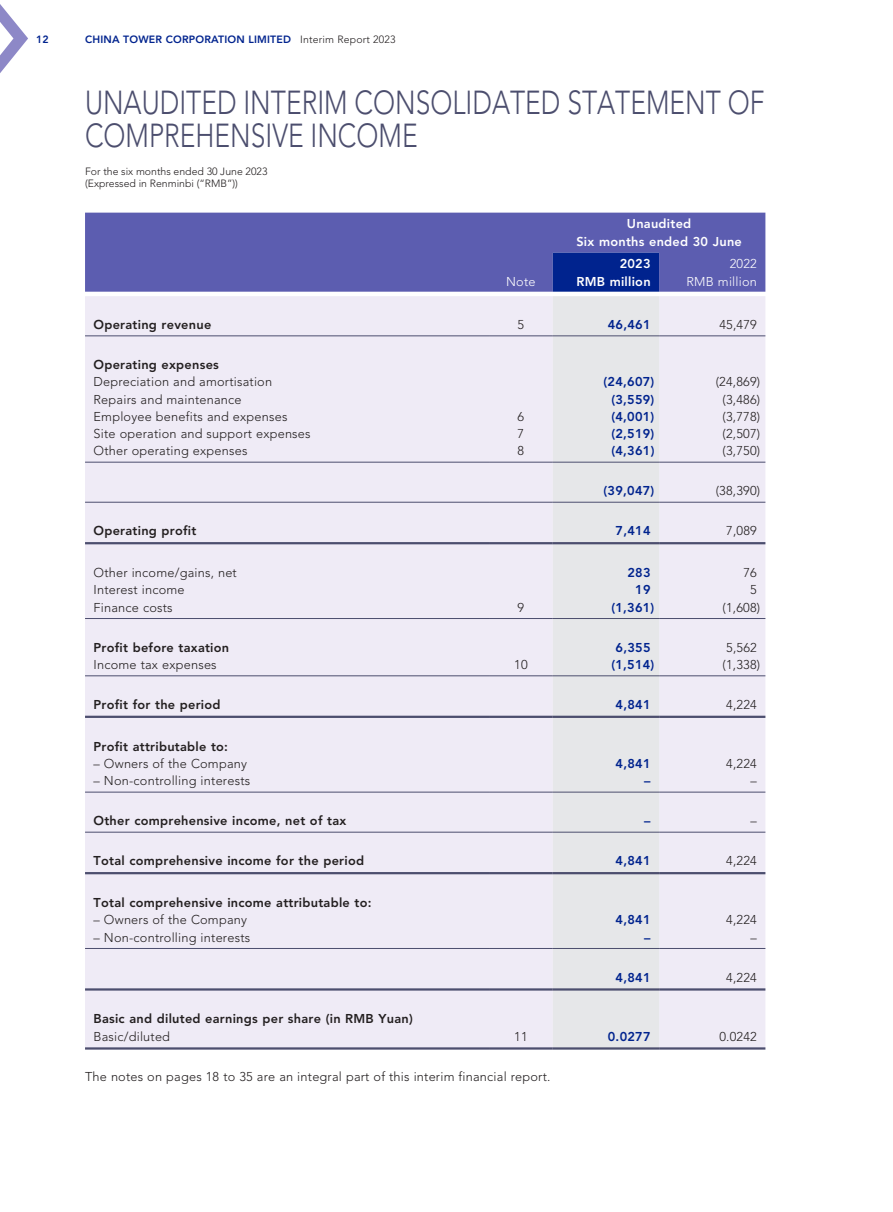
<style>
.page{position:relative;width:893px;height:1212px;background:#fff}
.page>*{position:absolute;margin:0;border:0;box-sizing:border-box;transform-origin:0 0}
.t1{font:300 33px/33px "Avenir LT Std";color:#4c4e6e;scale:.8 1}
.t2{font:300 12.75px "Avenir LT Std";letter-spacing:.015em;color:#231f20}
.t3{font:800 12.75px "Avenir LT Std";letter-spacing:.02em;color:#231f20}
.t4{font:800 12.75px "Avenir LT Std";letter-spacing:.02em;color:#00238e}
.t5{font:800 12.75px/17.2px "Avenir LT Std";letter-spacing:.02em;color:#fff;text-align:center}
.t6{font:300 12.75px "Avenir LT Std";letter-spacing:.015em;color:#fff}
.t7{font:300 10.5px/12.6px "Avenir LT Std";color:#231f20}
.t8{font:800 10.5px "Avenir LT Std";letter-spacing:.02em;color:#00238e}
.s1{font-weight:300;color:#231f20}
</style>
<div class="page">
<svg style="left:0;top:4px;width:28px;height:69px"></svg>
<div style="left:85px;top:213px;width:680px;height:79px;background:#5c5db0"></div>
<div style="left:553px;top:253px;width:106px;height:39px;background:#00238e"></div>
<div style="left:85px;top:296px;width:680px;height:751px;background:#efebf6"></div>
<div style="left:553px;top:296px;width:106px;height:751px;background:#e6e7e9"></div>
<hr style="left:85px;top:335px;width:404px;height:1px;background:#4c4e6e">
<hr style="left:489px;top:335px;width:64px;height:1px;background:#4c4e6e">
<hr style="left:553px;top:335px;width:106px;height:1px;background:#4c4e6e">
<hr style="left:659px;top:335px;width:106px;height:1px;background:#4c4e6e">
<hr style="left:85px;top:462px;width:404px;height:1px;background:#4c4e6e">
<hr style="left:489px;top:462px;width:64px;height:1px;background:#4c4e6e">
<hr style="left:553px;top:462px;width:106px;height:1px;background:#4c4e6e">
<hr style="left:659px;top:462px;width:106px;height:1px;background:#4c4e6e">
<hr style="left:85px;top:502px;width:404px;height:1px;background:#4c4e6e">
<hr style="left:489px;top:502px;width:64px;height:1px;background:#4c4e6e">
<hr style="left:553px;top:502px;width:106px;height:1px;background:#4c4e6e">
<hr style="left:659px;top:502px;width:106px;height:1px;background:#4c4e6e">
<hr style="left:85px;top:542px;width:404px;height:2px;background:#4c4e6e">
<hr style="left:489px;top:542px;width:64px;height:2px;background:#4c4e6e">
<hr style="left:553px;top:542px;width:106px;height:2px;background:#4c4e6e">
<hr style="left:659px;top:542px;width:106px;height:2px;background:#4c4e6e">
<hr style="left:85px;top:618px;width:404px;height:1px;background:#4c4e6e">
<hr style="left:489px;top:618px;width:64px;height:1px;background:#4c4e6e">
<hr style="left:553px;top:618px;width:106px;height:1px;background:#4c4e6e">
<hr style="left:659px;top:618px;width:106px;height:1px;background:#4c4e6e">
<hr style="left:85px;top:675px;width:404px;height:1px;background:#4c4e6e">
<hr style="left:489px;top:675px;width:64px;height:1px;background:#4c4e6e">
<hr style="left:553px;top:675px;width:106px;height:1px;background:#4c4e6e">
<hr style="left:659px;top:675px;width:106px;height:1px;background:#4c4e6e">
<hr style="left:85px;top:716px;width:404px;height:2px;background:#4c4e6e">
<hr style="left:489px;top:716px;width:64px;height:2px;background:#4c4e6e">
<hr style="left:553px;top:716px;width:106px;height:2px;background:#4c4e6e">
<hr style="left:659px;top:716px;width:106px;height:2px;background:#4c4e6e">
<hr style="left:85px;top:792px;width:404px;height:1px;background:#4c4e6e">
<hr style="left:489px;top:792px;width:64px;height:1px;background:#4c4e6e">
<hr style="left:553px;top:792px;width:106px;height:1px;background:#4c4e6e">
<hr style="left:659px;top:792px;width:106px;height:1px;background:#4c4e6e">
<hr style="left:85px;top:832px;width:404px;height:1px;background:#4c4e6e">
<hr style="left:489px;top:832px;width:64px;height:1px;background:#4c4e6e">
<hr style="left:553px;top:832px;width:106px;height:1px;background:#4c4e6e">
<hr style="left:659px;top:832px;width:106px;height:1px;background:#4c4e6e">
<hr style="left:85px;top:872px;width:404px;height:2px;background:#4c4e6e">
<hr style="left:489px;top:872px;width:64px;height:2px;background:#4c4e6e">
<hr style="left:553px;top:872px;width:106px;height:2px;background:#4c4e6e">
<hr style="left:659px;top:872px;width:106px;height:2px;background:#4c4e6e">
<hr style="left:85px;top:948px;width:404px;height:1px;background:#4c4e6e">
<hr style="left:489px;top:948px;width:64px;height:1px;background:#4c4e6e">
<hr style="left:553px;top:948px;width:106px;height:1px;background:#4c4e6e">
<hr style="left:659px;top:948px;width:106px;height:1px;background:#4c4e6e">
<hr style="left:85px;top:988px;width:404px;height:2px;background:#4c4e6e">
<hr style="left:489px;top:988px;width:64px;height:2px;background:#4c4e6e">
<hr style="left:553px;top:988px;width:106px;height:2px;background:#4c4e6e">
<hr style="left:659px;top:988px;width:106px;height:2px;background:#4c4e6e">
<hr style="left:85px;top:1047px;width:404px;height:2px;background:#4c4e6e">
<hr style="left:489px;top:1047px;width:64px;height:2px;background:#4c4e6e">
<hr style="left:553px;top:1047px;width:106px;height:2px;background:#4c4e6e">
<hr style="left:659px;top:1047px;width:106px;height:2px;background:#4c4e6e">
<p class="t8" style="left:36px;top:34px;width:14px">12</p>
<p class="t8" style="left:85px;top:34px;width:312px">CHINA TOWER CORPORATION LIMITED <span class="s1">Interim Report 2023</span></p>
<h1 class="t1" style="left:85px;top:86px;width:851px">UNAUDITED INTERIM CONSOLIDATED STATEMENT OF<br>COMPREHENSIVE INCOME</h1>
<p class="t7" style="left:85px;top:165px;width:184px">For the six months ended 30 June 2023 (Expressed in Renminbi (“RMB”))</p>
<p class="t5" style="left:576px;top:215px;width:167px">Unaudited<br>Six months ended 30 June</p>
<p class="t5" style="left:620px;top:255px;width:32px">2023</p>
<p class="t6" style="left:730px;top:256px;width:29px">2022</p>
<p class="t6" style="left:506px;top:274px;width:31px">Note</p>
<p class="t5" style="left:576px;top:273px;width:76px">RMB million</p>
<p class="t6" style="left:686px;top:274px;width:72px">RMB million</p>
<p class="t3" style="left:94px;top:317px;width:119px">Operating revenue</p>
<p class="t2" style="left:518px;top:317px;width:8px">5</p>
<p class="t4" style="left:608px;top:317px;width:44px">46,461</p>
<p class="t2" style="left:719px;top:317px;width:39px">45,479</p>
<p class="t3" style="left:94px;top:357px;width:127px">Operating expenses</p>
<p class="t2" style="left:94px;top:374px;width:180px">Depreciation and amortisation</p>
<p class="t4" style="left:604px;top:374px;width:52px">(24,607)</p>
<p class="t2" style="left:716px;top:374px;width:46px">(24,869)</p>
<p class="t2" style="left:94px;top:392px;width:150px">Repairs and maintenance</p>
<p class="t4" style="left:611px;top:392px;width:45px">(3,559)</p>
<p class="t2" style="left:722px;top:392px;width:39px">(3,486)</p>
<p class="t2" style="left:94px;top:409px;width:195px">Employee benefits and expenses</p>
<p class="t2" style="left:518px;top:409px;width:8px">6</p>
<p class="t4" style="left:611px;top:409px;width:45px">(4,001)</p>
<p class="t2" style="left:722px;top:409px;width:39px">(3,778)</p>
<p class="t2" style="left:94px;top:426px;width:219px">Site operation and support expenses</p>
<p class="t2" style="left:518px;top:426px;width:8px">7</p>
<p class="t4" style="left:611px;top:426px;width:45px">(2,519)</p>
<p class="t2" style="left:723px;top:426px;width:39px">(2,507)</p>
<p class="t2" style="left:94px;top:443px;width:155px">Other operating expenses</p>
<p class="t2" style="left:518px;top:443px;width:8px">8</p>
<p class="t4" style="left:611px;top:443px;width:45px">(4,361)</p>
<p class="t2" style="left:723px;top:443px;width:39px">(3,750)</p>
<p class="t4" style="left:604px;top:483px;width:52px">(39,047)</p>
<p class="t2" style="left:716px;top:483px;width:46px">(38,390)</p>
<p class="t3" style="left:94px;top:523px;width:104px">Operating profit</p>
<p class="t4" style="left:616px;top:523px;width:36px">7,414</p>
<p class="t2" style="left:726px;top:524px;width:32px">7,089</p>
<p class="t2" style="left:94px;top:565px;width:145px">Other income/gains, net</p>
<p class="t4" style="left:627px;top:565px;width:25px">283</p>
<p class="t2" style="left:743px;top:565px;width:15px">76</p>
<p class="t2" style="left:94px;top:583px;width:93px">Interest income</p>
<p class="t4" style="left:635px;top:582px;width:17px">19</p>
<p class="t2" style="left:750px;top:583px;width:8px">5</p>
<p class="t2" style="left:94px;top:600px;width:81px">Finance costs</p>
<p class="t2" style="left:518px;top:600px;width:8px">9</p>
<p class="t4" style="left:611px;top:600px;width:45px">(1,361)</p>
<p class="t2" style="left:722px;top:600px;width:39px">(1,608)</p>
<p class="t3" style="left:94px;top:640px;width:137px">Profit before taxation</p>
<p class="t4" style="left:616px;top:640px;width:36px">6,355</p>
<p class="t2" style="left:726px;top:640px;width:32px">5,562</p>
<p class="t2" style="left:94px;top:657px;width:125px">Income tax expenses</p>
<p class="t2" style="left:514px;top:657px;width:15px">10</p>
<p class="t4" style="left:611px;top:657px;width:45px">(1,514)</p>
<p class="t2" style="left:723px;top:657px;width:39px">(1,338)</p>
<p class="t3" style="left:94px;top:697px;width:129px">Profit for the period</p>
<p class="t4" style="left:616px;top:697px;width:36px">4,841</p>
<p class="t2" style="left:726px;top:697px;width:32px">4,224</p>
<p class="t3" style="left:94px;top:739px;width:136px">Profit attributable to:</p>
<p class="t2" style="left:94px;top:756px;width:155px">– Owners of the Company</p>
<p class="t4" style="left:616px;top:756px;width:36px">4,841</p>
<p class="t2" style="left:726px;top:756px;width:32px">4,224</p>
<p class="t2" style="left:94px;top:773px;width:158px">– Non-controlling interests</p>
<p class="t4" style="left:644px;top:773px;width:8px">–</p>
<p class="t2" style="left:750px;top:773px;width:8px">–</p>
<p class="t3" style="left:94px;top:813px;width:254px">Other comprehensive income, net of tax</p>
<p class="t4" style="left:644px;top:813px;width:8px">–</p>
<p class="t2" style="left:750px;top:813px;width:8px">–</p>
<p class="t3" style="left:94px;top:853px;width:272px">Total comprehensive income for the period</p>
<p class="t4" style="left:616px;top:853px;width:36px">4,841</p>
<p class="t2" style="left:726px;top:853px;width:32px">4,224</p>
<p class="t3" style="left:94px;top:895px;width:279px">Total comprehensive income attributable to:</p>
<p class="t2" style="left:94px;top:912px;width:155px">– Owners of the Company</p>
<p class="t4" style="left:616px;top:912px;width:36px">4,841</p>
<p class="t2" style="left:726px;top:912px;width:32px">4,224</p>
<p class="t2" style="left:94px;top:930px;width:158px">– Non-controlling interests</p>
<p class="t4" style="left:644px;top:930px;width:8px">–</p>
<p class="t2" style="left:750px;top:930px;width:8px">–</p>
<p class="t4" style="left:616px;top:970px;width:36px">4,841</p>
<p class="t2" style="left:726px;top:970px;width:32px">4,224</p>
<p class="t3" style="left:94px;top:1011px;width:321px">Basic and diluted earnings per share (in RMB Yuan)</p>
<p class="t2" style="left:94px;top:1029px;width:78px">Basic/diluted</p>
<p class="t2" style="left:514px;top:1029px;width:15px">11</p>
<p class="t4" style="left:608px;top:1029px;width:44px">0.0277</p>
<p class="t2" style="left:719px;top:1029px;width:39px">0.0242</p>
<p class="t2" style="left:85px;top:1069px;width:467px">The notes on pages 18 to 35 are an integral part of this interim financial report.</p>
</div>
